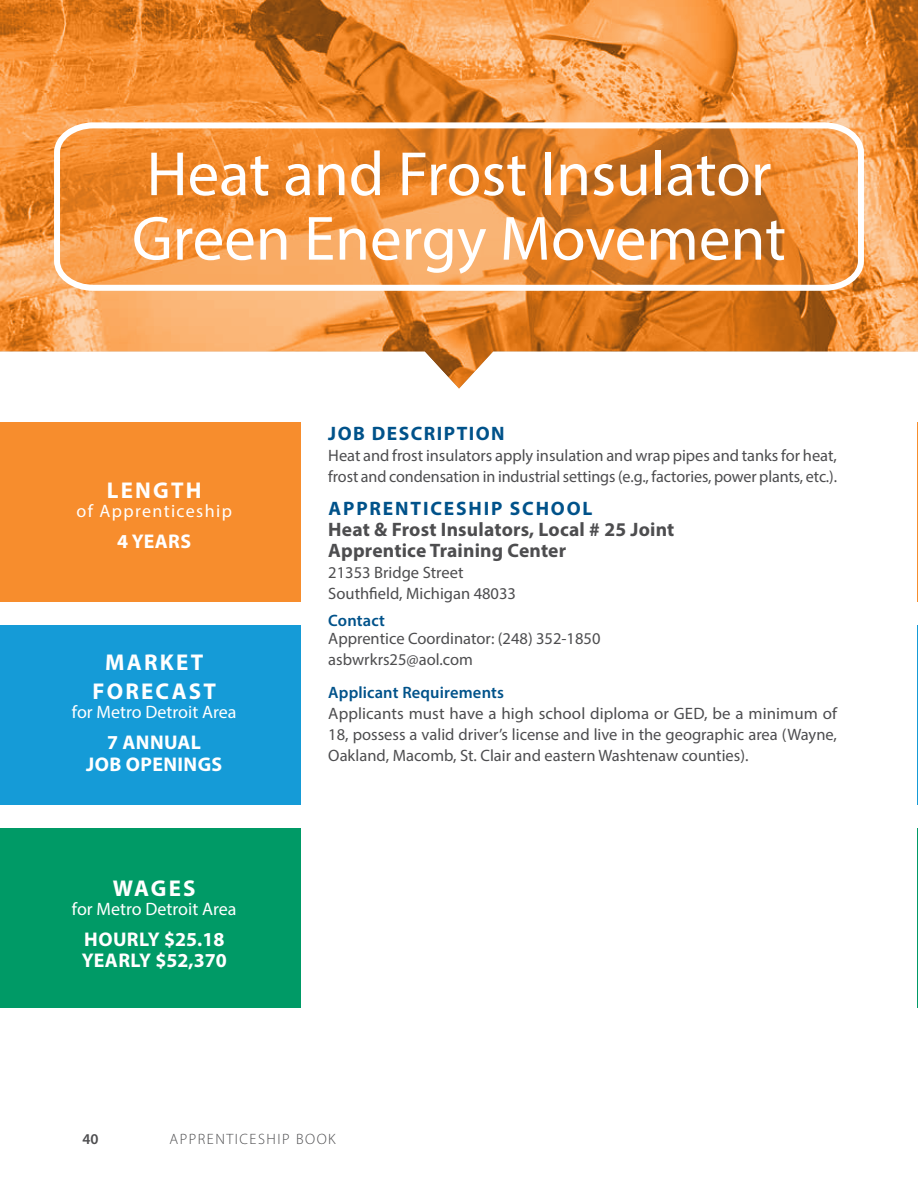
<style>
.page{position:relative;width:918px;height:1188px;background:#fff}
.page>*{position:absolute;margin:0;border:0;box-sizing:border-box;transform-origin:0 0}
.t1{font:63px/64.5px "Myriad Pro";color:#fff}
.t2{font:700 22.95px/29.4px "Myriad Pro";letter-spacing:.095em;color:#fff;text-align:center}
.t3{font:700 19.8px/21.8px "Myriad Pro";color:#fff}
.t4{font:700 19.8px/21.8px "Myriad Pro";letter-spacing:.02em;color:#fff;text-align:center}
.t5{font:700 19.5px/21px "Myriad Pro";letter-spacing:.01em;color:#4d4d4f}
.t6{font:700 19.5px "Myriad Pro";letter-spacing:.095em;color:#00528a}
.t7{font:700 19.5px "Myriad Pro";letter-spacing:.075em;color:#00528a}
.t8{font:18px "Myriad Pro";color:#fff}
.t9{font:18px "Myriad Pro";letter-spacing:.075em;color:#fff}
.t10{font:16.5px/21px "Myriad Pro";color:#4d4d4f}
.t11{font:600 16.5px "Myriad Pro";letter-spacing:.01em;color:#00528a}
.t12{font:300 15px "Myriad Pro";letter-spacing:.1em;color:#4d4d4f}
.t13{font:600 15px "Myriad Pro";color:#4d4d4f}
</style>
<div class="page">
<div style="left:0;top:625px;width:300px;height:180px;background:#159bd7"></div>
<div style="left:0;top:829px;width:300px;height:179px;background:#009a66"></div>
<svg style="left:0;top:0;width:918px;height:389px"></svg>
<svg style="left:51px;top:119px;width:816px;height:175px;background:#e99446"></svg>
<div style="left:0;top:422px;width:300px;height:180px;background:#f78d2d"></div>
<hr style="left:917px;top:422px;width:1px;height:180px;background:#f78d2d">
<hr style="left:917px;top:625px;width:1px;height:180px;background:#159bd7">
<hr style="left:917px;top:829px;width:1px;height:179px;background:#009a66">
<h1 class="t1" style="left:132px;top:141px;width:656px">Heat and Frost Insulator<br>Green Energy Movement</h1>
<h2 class="t2" style="left:107px;top:475px;width:96px">LENGTH</h2>
<p class="t9" style="left:77px;top:500px;width:157px">of Apprenticeship</p>
<p class="t4" style="left:117px;top:530px;width:75px">4 YEARS</p>
<h2 class="t2" style="left:92px;top:646px;width:125px">MARKET<br>FORECAST</h2>
<p class="t8" style="left:72px;top:701px;width:166px">for Metro Detroit Area</p>
<p class="t4" style="left:86px;top:731px;width:138px">7 ANNUAL<br>JOB OPENINGS</p>
<h2 class="t2" style="left:113px;top:873px;width:84px">WAGES</h2>
<p class="t8" style="left:72px;top:897px;width:166px">for Metro Detroit Area</p>
<p class="t3" style="left:82px;top:927px;width:146px">HOURLY $25.18<br>YEARLY $52,370</p>
<p class="t7" style="left:328px;top:421px;width:178px">JOB DESCRIPTION</p>
<p class="t10" style="left:328px;top:445px;width:510px">Heat and frost insulators apply insulation and wrap pipes and tanks for heat, frost and condensation in industrial settings (e.g., factories, power plants, etc.).</p>
<p class="t6" style="left:329px;top:496px;width:266px">APPRENTICESHIP SCHOOL</p>
<p class="t5" style="left:328px;top:518px;width:348px">Heat &amp; Frost Insulators, Local # 25 Joint<br>Apprentice Training Center</p>
<p class="t10" style="left:328px;top:562px;width:189px">21353 Bridge Street<br>Southfield, Michigan 48033</p>
<p class="t11" style="left:328px;top:610px;width:58px">Contact</p>
<p class="t10" style="left:328px;top:628px;width:274px">Apprentice Coordinator: (248) 352-1850 asbwrkrs25@aol.com</p>
<p class="t11" style="left:328px;top:682px;width:177px">Applicant Requirements</p>
<p class="t10" style="left:328px;top:703px;width:510px;text-align:justify">Applicants must have a high school diploma or GED, be a minimum of 18, possess a valid driver’s license and live in the geographic area (Wayne, Oakland, Macomb, St. Clair and eastern Washtenaw counties).</p>
<p class="t13" style="left:82px;top:1130px;width:18px">40</p>
<p class="t12" style="left:169px;top:1130px;width:168px">APPRENTICESHIP BOOK</p>
</div>
